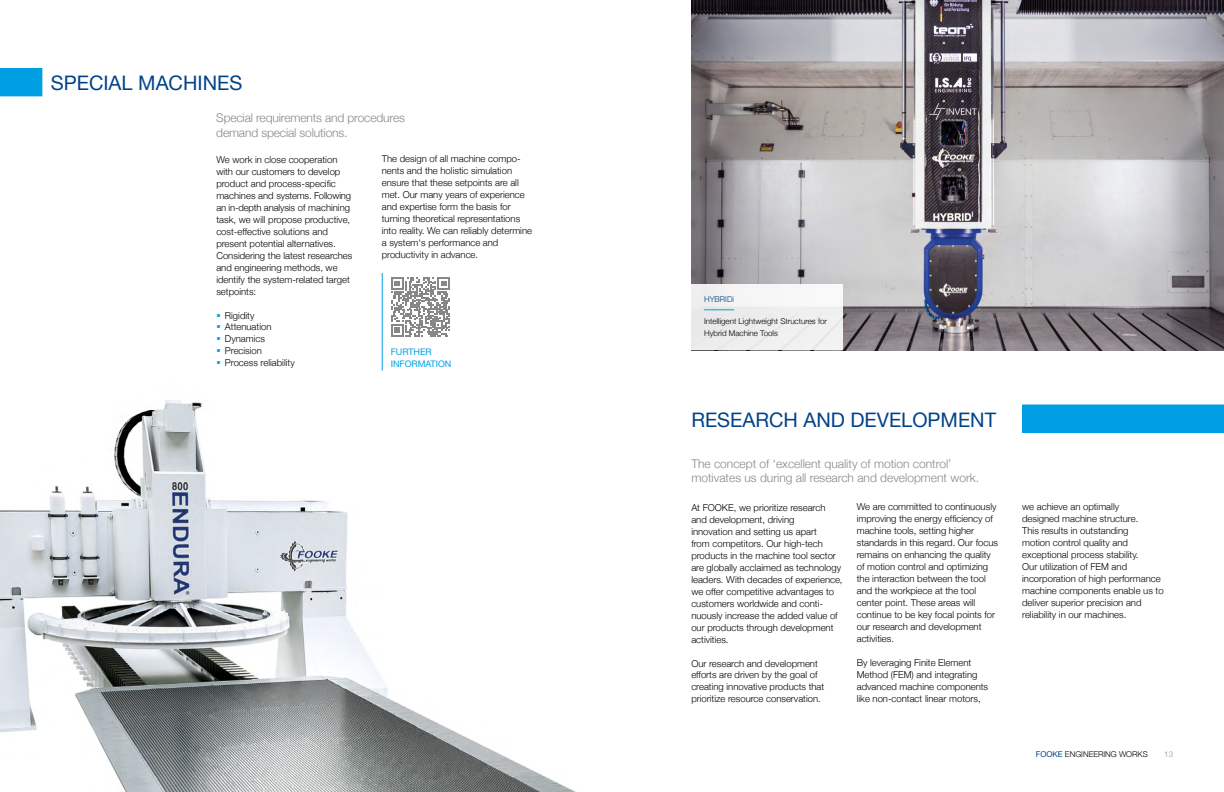
<style>
.page{position:relative;width:1224px;height:792px;background:#fff}
.page>*{position:absolute;margin:0;border:0;box-sizing:border-box;transform-origin:0 0}
.t1{font:20px "Helvetica Neue";color:#004289}
.t2{font:300 12px/14.4px "Helvetica Neue";color:#878787}
.t3{font:300 9.5px/12px "Helvetica Neue";color:#000}
.t4{font:9px/12px "Helvetica Neue";color:#009fe3}
.t5{font:300 8px/11.4px "Helvetica Neue";color:#000}
.t6{font:300 8px "Helvetica Neue";color:#004289}
.t7{font:300 8px "Helvetica Neue";color:#8b8f91}
.s1{color:#009fe3}
.s2{font-weight:400;color:#004289}
</style>
<div class="page">
<svg style="left:0;top:68px;width:42px;height:28px"></svg>
<div style="left:1022px;top:405px;width:202px;height:28px;background:#009fe3"></div>
<img style="left:691px;top:0;width:533px;height:350px">
<hr style="left:382px;top:273px;width:1px;height:64px;background:#009fe3">
<hr style="left:382px;top:337px;width:1px;height:34px;background:#009fe3">
<svg style="left:391px;top:277px;width:59px;height:59px"></svg>
<div style="left:691px;top:285px;width:151px;height:65px;background:#f0f0f0"></div>
<hr style="left:704px;top:309px;width:30px;height:1px;background:#009fe3">
<img style="left:0;top:400px;width:576px;height:392px">
<h1 class="t1" style="left:51px;top:68px;width:193px">SPECIAL MACHINES</h1>
<p class="t2" style="left:216px;top:110px;width:190px">Special requirements and procedures demand special solutions.</p>
<p class="t3" style="left:216px;top:152px;width:138px">We work in close cooperation with our customers to develop product and process-specific machines and systems. Following an in-depth analysis of machining task, we will propose productive, cost-effective solutions and present potential alternatives.<br>Considering the latest researches and engineering methods, we identify the system-related target setpoints:</p>
<p class="t3" style="left:216px;top:308px;width:40px"><span class="s1">▪</span> Rigidity</p>
<p class="t3" style="left:216px;top:320px;width:57px"><span class="s1">▪</span> Attenuation</p>
<p class="t3" style="left:216px;top:332px;width:50px"><span class="s1">▪</span> Dynamics</p>
<p class="t3" style="left:216px;top:344px;width:47px"><span class="s1">▪</span> Precision</p>
<p class="t3" style="left:216px;top:356px;width:80px"><span class="s1">▪</span> Process reliability</p>
<p class="t3" style="left:382px;top:152px;width:152px">The design of all machine compo&shy;nents and the holistic simulation ensure that these setpoints are all met. Our many years of experience and expertise form the basis for turning theoretical representations into reality. We can reliably determine a system‘s performance and productivity in advance.</p>
<p class="t4" style="left:391px;top:346px;width:62px">FURTHER<br>INFORMATION</p>
<p class="t6" style="left:704px;top:292px;width:31px">HYBRIDi</p>
<p class="t5" style="left:704px;top:315px;width:124px">Intelligent Lightweight Structures for<br>Hybrid Machine Tools</p>
<h1 class="t1" style="left:691px;top:405px;width:306px">RESEARCH AND DEVELOPMENT</h1>
<p class="t2" style="left:691px;top:456px;width:289px">The concept of ‘excellent quality of motion control’ motivates us during all research and development work.</p>
<p class="t3" style="left:691px;top:500px;width:153px">At FOOKE, we prioritize research and development, driving<br>innovation and setting us apart<br>from competitors. Our high-tech products in the machine tool sector are globally acclaimed as technology leaders. With decades of experience, we offer competitive advantages to customers worldwide and conti&shy;nuously increase the added value of our products through development activities.</p>
<p class="t3" style="left:691px;top:656px;width:135px">Our research and development efforts are driven by the goal of creating innovative products that prioritize resource conservation.</p>
<p class="t3" style="left:857px;top:500px;width:143px">We are committed to continuously improving the energy efficiency of machine tools, setting higher standards in this regard. Our focus remains on enhancing the quality of motion control and optimizing the interaction between the tool and the workpiece at the tool center point. These areas will continue to be key focal points for our research and development activities.</p>
<p class="t3" style="left:857px;top:656px;width:133px">By leveraging Finite Element<br>Method (FEM) and integrating advanced machine components like non-contact linear motors,</p>
<p class="t3" style="left:1022px;top:500px;width:143px">we achieve an optimally<br>designed machine structure.<br>This results in outstanding<br>motion control quality and exceptional process stability.<br>Our utilization of FEM and incorporation of high performance machine components enable us to deliver superior precision and reliability in our machines.</p>
<p class="t5" style="left:1036px;top:748px;width:114px"><span class="s2">FOOKE</span> ENGINEERING WORKS</p>
<p class="t7" style="left:1164px;top:748px;width:10px">13</p>
</div>
